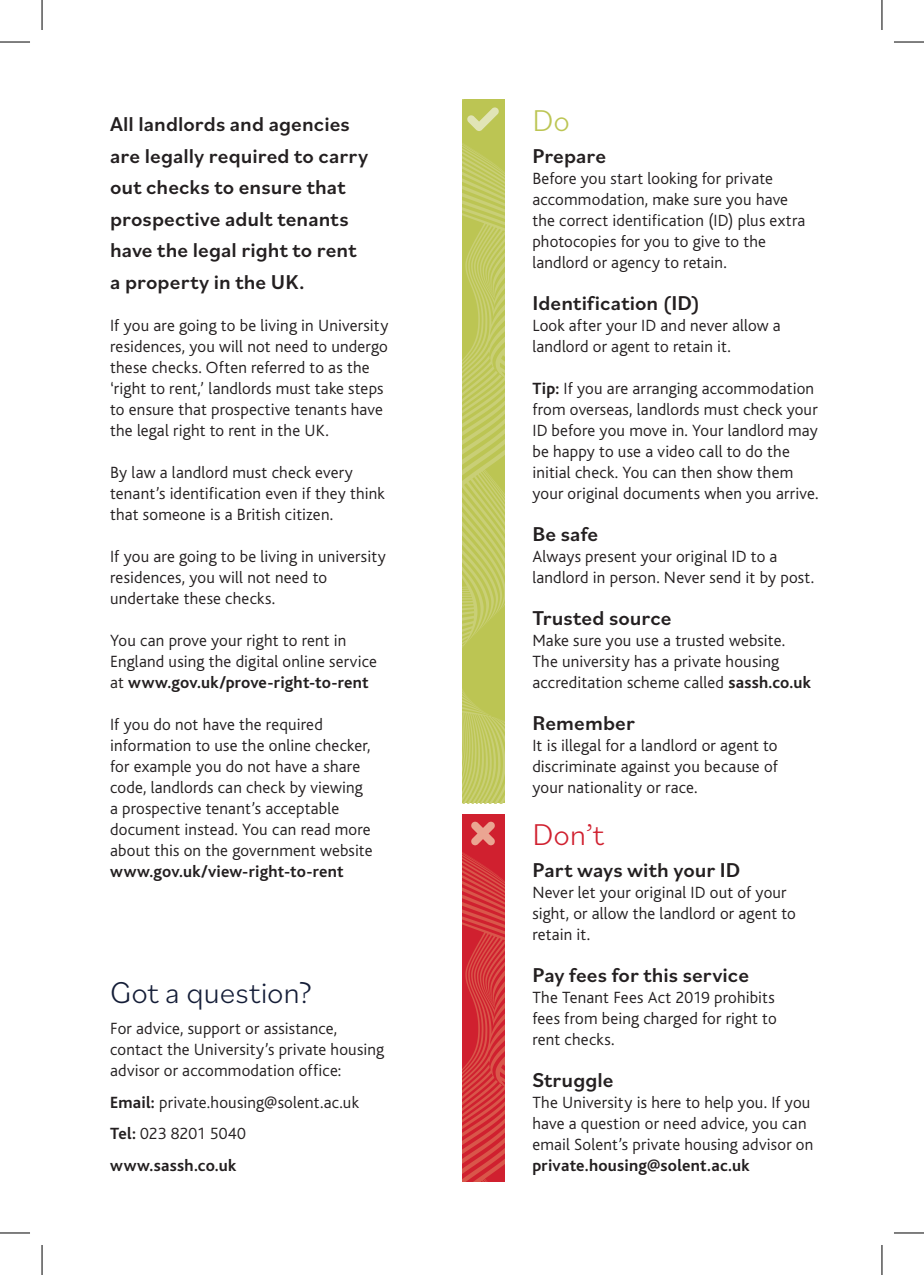
<style>
.page{position:relative;width:924px;height:1275px;background:#fff}
.page>*{position:absolute;margin:0;border:0;box-sizing:border-box;transform-origin:0 0}
.t1{font:300 31.6px "Bilo";letter-spacing:-.005em;color:#141d37}
.t2{font:300 31.6px "Bilo";color:#d0202f}
.t3{font:300 31.6px "Bilo";color:#bcc553}
.t4{font:500 21px/31.6px "Bilo";letter-spacing:.005em;color:#231f20}
.t5{font:300 17px/21px "Bliss";letter-spacing:.01em;color:#231f20}
.t6{font:700 17px "Bliss";letter-spacing:.01em;color:#231f20}
.s1{font-weight:700}
</style>
<div class="page">
<svg style="left:462px;top:100px;width:42px;height:703px;background:#c1c861"></svg>
<svg style="left:462px;top:814px;width:42px;height:367px;background:#d3373b"></svg>
<hr style="left:0;top:42px;width:30px;height:1px;background:#000">
<hr style="left:893px;top:42px;width:30px;height:1px;background:#000">
<hr style="left:0;top:1232px;width:30px;height:1px;background:#000">
<hr style="left:893px;top:1232px;width:30px;height:1px;background:#000">
<hr style="left:42px;top:0;width:1px;height:30px;background:#000">
<hr style="left:42px;top:1245px;width:1px;height:30px;background:#000">
<hr style="left:881px;top:0;width:1px;height:30px;background:#000">
<hr style="left:881px;top:1245px;width:1px;height:30px;background:#000">
<p class="t4" style="left:110px;top:107px;width:259px">All landlords and agencies are legally required to carry out checks to ensure that prospective adult tenants have the legal right to rent a property in the UK.</p>
<p class="t5" style="left:110px;top:315px;width:280px">If you are going to be living in University residences, you will not need to undergo these checks. Often referred to as the ‘right to rent,’ landlords must take steps to ensure that prospective tenants have the legal right to rent in the UK.</p>
<p class="t5" style="left:110px;top:462px;width:276px">By law a landlord must check every tenant’s identification even if they think that someone is a British citizen.</p>
<p class="t5" style="left:110px;top:546px;width:277px">If you are going to be living in university residences, you will not need to undertake these checks.</p>
<p class="t5" style="left:110px;top:630px;width:268px">You can prove your right to rent in<br>England using the digital online service at <span class="s1">www.gov.uk/prove-right-to-rent</span></p>
<p class="t5" style="left:110px;top:714px;width:264px">If you do not have the required information to use the online checker, for example you do not have a share code, landlords can check by viewing a prospective tenant’s acceptable document instead. You can read more about this on the government website</p>
<p class="t6" style="left:110px;top:862px;width:235px">www.gov.uk/view-right-to-rent</p>
<h1 class="t1" style="left:110px;top:970px;width:203px">Got a question?</h1>
<p class="t5" style="left:110px;top:1018px;width:275px">For advice, support or assistance, contact the University’s private housing advisor or accommodation office:</p>
<p class="t5" style="left:110px;top:1086px;width:250px;line-height:31.6px"><span class="s1">Email:</span> private.housing@solent.ac.uk<br><span class="s1">Tel:</span> 023 8201 5040 <span class="s1">www.sassh.co.uk</span></p>
<h1 class="t3" style="left:532px;top:99px;width:39px">Do</h1>
<p class="t4" style="left:532px;top:139px;width:75px">Prepare</p>
<p class="t5" style="left:532px;top:168px;width:274px">Before you start looking for private accommodation, make sure you have the correct identification (ID) plus extra photocopies for you to give to the landlord or agency to retain.</p>
<p class="t4" style="left:532px;top:286px;width:169px">Identification (ID)</p>
<p class="t5" style="left:532px;top:315px;width:250px">Look after your ID and never allow a landlord or agent to retain it.</p>
<p class="t5" style="left:532px;top:378px;width:287px"><span class="s1">Tip:</span> If you are arranging accommodation from overseas, landlords must check your ID before you move in. Your landlord may be happy to use a video call to do the initial check. You can then show them your original documents when you arrive.</p>
<p class="t4" style="left:532px;top:517px;width:67px">Be safe</p>
<p class="t5" style="left:532px;top:546px;width:283px">Always present your original ID to a landlord in person. Never send it by post.</p>
<p class="t4" style="left:532px;top:601px;width:141px">Trusted source</p>
<p class="t5" style="left:532px;top:630px;width:280px">Make sure you use a trusted website.<br>The university has a private housing accreditation scheme called <span class="s1">sassh.co.uk</span></p>
<p class="t4" style="left:532px;top:706px;width:104px">Remember</p>
<p class="t5" style="left:532px;top:735px;width:247px;text-align:justify">It is illegal for a landlord or agent to discriminate against you because of your nationality or race.</p>
<h1 class="t2" style="left:532px;top:813px;width:73px">Don’t</h1>
<p class="t4" style="left:532px;top:853px;width:209px">Part ways with your ID</p>
<p class="t5" style="left:532px;top:882px;width:265px">Never let your original ID out of your sight, or allow the landlord or agent to retain it.</p>
<p class="t4" style="left:532px;top:958px;width:218px">Pay fees for this service</p>
<p class="t5" style="left:532px;top:987px;width:246px;text-align:justify">The Tenant Fees Act 2019 prohibits fees from being charged for right to rent checks.</p>
<p class="t4" style="left:532px;top:1063px;width:83px">Struggle</p>
<p class="t5" style="left:532px;top:1092px;width:282px">The University is here to help you. If you have a question or need advice, you can email Solent’s private housing advisor on</p>
<p class="t6" style="left:532px;top:1156px;width:219px">private.housing@solent.ac.uk</p>
</div>
